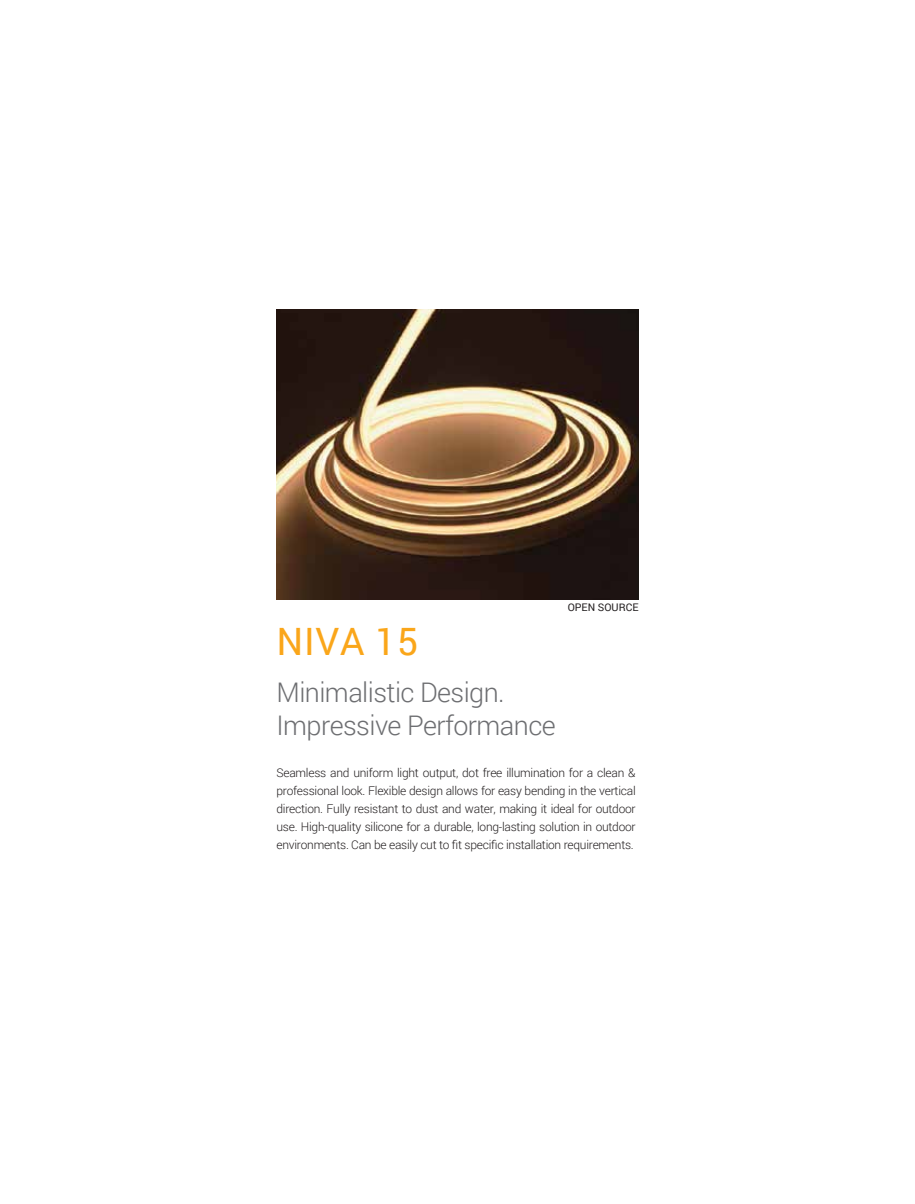
<style>
.page{position:relative;width:915px;height:1204px;background:#fff}
.page>*{position:absolute;margin:0;border:0;box-sizing:border-box;transform-origin:0 0}
.t1{font:37.65px "Roboto";letter-spacing:.02em;color:#faa61a}
.t2{font:300 27px/32.4px "Roboto";letter-spacing:-.02em;color:#6d6e71}
.t3{font:300 12px/18px "Roboto";letter-spacing:-.02em;color:#231f20;text-align:justify}
.t4{font:10.5px "Roboto";color:#231f20}
</style>
<div class="page">
<img style="left:276px;top:310px;width:362px;height:289px">
<h1 class="t1" style="left:276px;top:615px;width:143px">NIVA 15</h1>
<h2 class="t2" style="left:276px;top:675px;width:281px">Minimalistic Design.<br>Impressive Performance</h2>
<p class="t4" style="left:567px;top:600px;width:72px">OPEN SOURCE</p>
<p class="t3" style="left:276px;top:763px;width:360px">Seamless and uniform light output, dot free illumination for a clean &amp; professional look. Flexible design allows for easy bending in the vertical direction. Fully resistant to dust and water, making it ideal for outdoor use. High-quality silicone for a durable, long-lasting solution in outdoor environments. Can be easily cut to fit specific installation requirements.</p>
</div>
